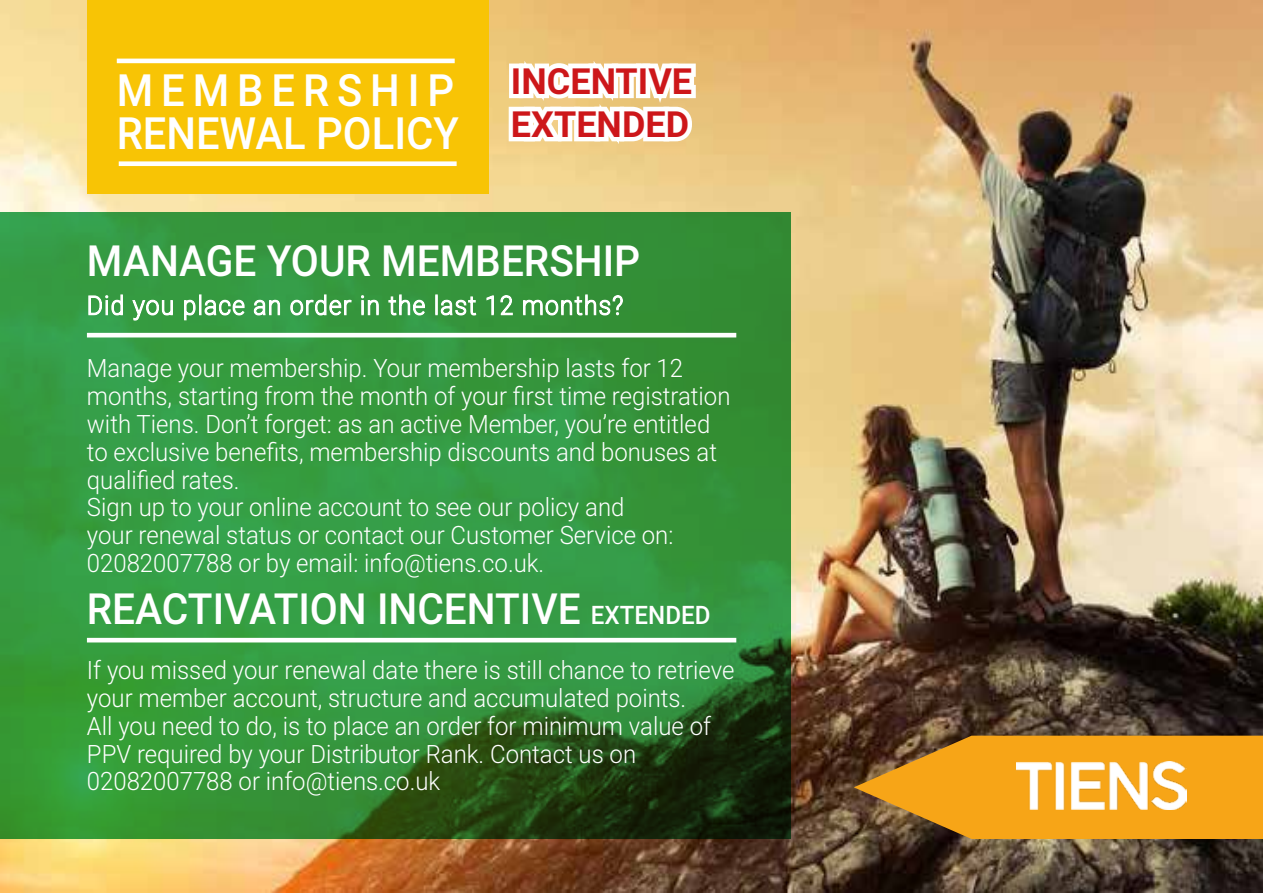
<style>
.page{position:relative;width:1263px;height:893px;background:#fff}
.page>*{position:absolute;margin:0;border:0;box-sizing:border-box;transform-origin:0 0}
.t1{font:500 44.55px/42.9px "Roboto";color:#fff;scale:.94 1}
.t2{font:500 42.9px "Roboto";color:#fff;scale:.95 1}
.t3{font:700 36px/43.2px "Roboto";color:#cd171a}
.t4{font:300 25.2px/27.8px "Roboto";color:#fff;scale:.95 1}
.s1{font-size:25.5px}
</style>
<div class="page">
<img style="left:0;top:0;width:1263px;height:893px">
<svg style="left:854px;top:736px;width:409px;height:103px;background:#dc931a"></svg>
<svg style="left:0;top:213px;width:791px;height:626px;background:#328e3a"></svg>
<svg style="left:87px;top:293px;width:37px;height:24px"></svg>
<svg style="left:131px;top:298px;width:43px;height:24px"></svg>
<svg style="left:183px;top:298px;width:14px;height:23px"></svg>
<svg style="left:203px;top:298px;width:43px;height:19px"></svg>
<svg style="left:252px;top:298px;width:29px;height:19px"></svg>
<svg style="left:289px;top:293px;width:64px;height:24px"></svg>
<svg style="left:359px;top:294px;width:21px;height:22px"></svg>
<svg style="left:387px;top:293px;width:39px;height:24px"></svg>
<div style="left:435px;top:294px;width:3px;height:21px;border:2px solid #fff"></div>
<svg style="left:439px;top:295px;width:38px;height:22px"></svg>
<svg style="left:485px;top:294px;width:29px;height:22px"></svg>
<svg style="left:522px;top:293px;width:102px;height:24px"></svg>
<div style="left:87px;top:0;width:401px;height:193px;background:#f8c405"></div>
<hr style="left:117px;top:59px;width:338px;height:4px;background:#fff">
<div style="left:119px;top:161px;width:338px;height:5px;background:#fff"></div>
<hr style="left:87px;top:333px;width:649px;height:4px;background:#fff">
<hr style="left:87px;top:638px;width:649px;height:4px;background:#fff">
<img style="left:1017px;top:761px;width:169px;height:48px">
<svg style="left:504px;top:45px;width:196px;height:115px"></svg>
<h1 class="t1" style="left:117px;top:68px;width:365px">MEMBERSHIP<br>RENEWAL POLICY</h1>
<h3 class="t3" style="left:511px;top:58px;width:183px">INCENTIVE<br>EXTENDED</h3>
<h2 class="t2" style="left:87px;top:231px;width:584px">MANAGE YOUR MEMBERSHIP</h2>
<p class="t4" style="left:87px;top:354px;width:679px">Manage your membership. Your membership lasts for 12 months, starting from the month of your first time registration with Tiens. Don’t forget: as an active Member, you’re entitled to exclusive benefits, membership discounts and bonuses at qualified rates.<br>Sign up to your online account to see our policy and<br>your renewal status or contact our Customer Service on:<br>02082007788 or by email: info@tiens.co.uk.</p>
<h2 class="t2" style="left:87px;top:578px;width:658px">REACTIVATION INCENTIVE <span class="s1">EXTENDED</span></h2>
<p class="t4" style="left:87px;top:655px;width:683px">If you missed your renewal date there is still chance to retrieve your member account, structure and accumulated points.<br>All you need to do, is to place an order for minimum value of PPV required by your Distributor Rank. Contact us on 02082007788 or info@tiens.co.uk</p>
</div>
